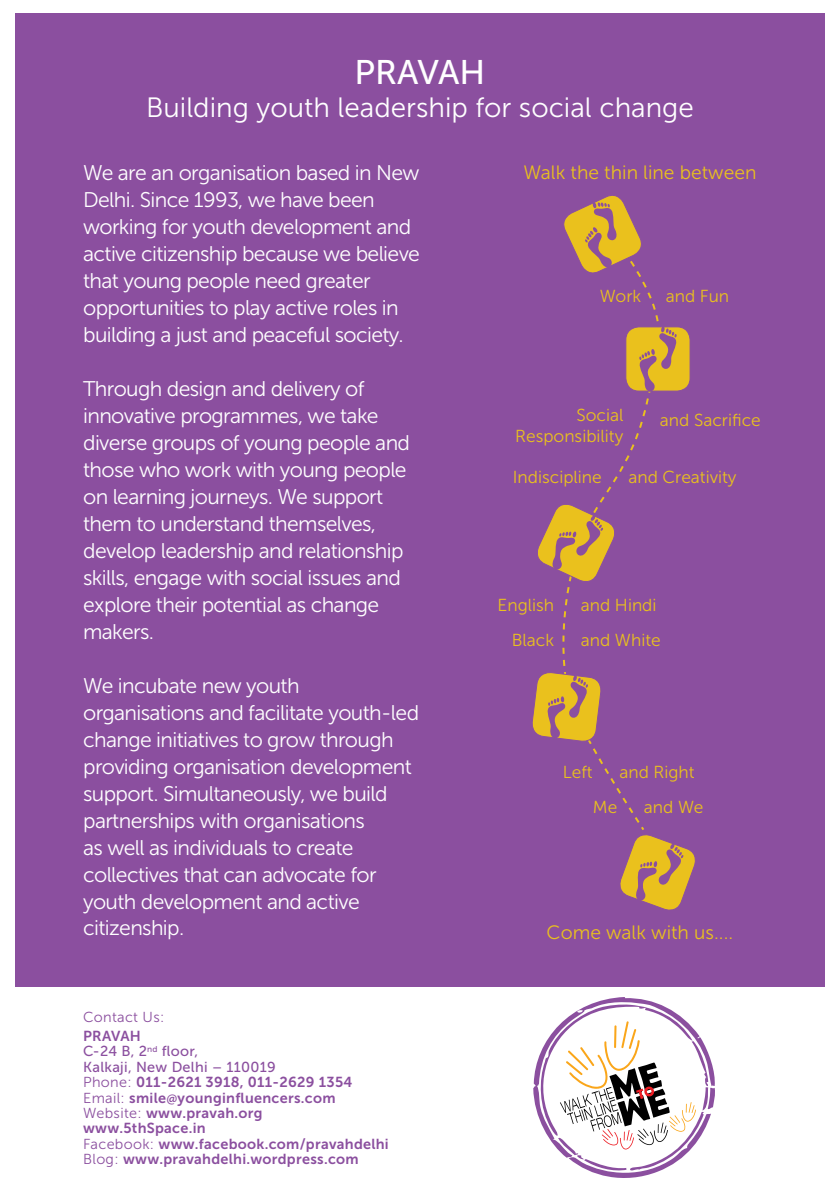
<style>
.page{position:relative;width:840px;height:1191px;background:#fff}
.page>*{position:absolute;margin:0;border:0;box-sizing:border-box;transform-origin:0 0}
.t1{font:34px "Museo Sans 500";color:#fff}
.t2{font:27.8px "Museo Sans 300";color:#fff}
.t3{font:21.2px/27px "Museo Sans 300";letter-spacing:-.03em;color:#fff}
.t4{font:19.2px "Museo Sans 300";color:#eac11d}
.t5{font:17.4px/35.2px "Museo Sans 300";color:#eac11d;text-align:right}
.t6{font:14.4px/15.4px "Museo Sans 700";letter-spacing:.02em;color:#8b4f9f}
.t7{font:14.4px/15.4px "Museo Sans 500";letter-spacing:.02em;color:#8b4f9f}
.t8{font:14.4px "Museo Sans 300";letter-spacing:.02em;color:#8b4f9f}
.s1{font-family:"Museo Sans 300"}
.s2{font-family:"Myriad Pro";font-weight:600}
</style>
<div class="page">
<div style="left:15px;top:13px;width:809px;height:973px;background:#8b4f9f"></div>
<svg style="left:532px;top:195px;width:163px;height:715px"></svg>
<svg style="left:533px;top:997px;width:182px;height:181px"></svg>
<h1 class="t1" style="left:354px;top:53px;width:132px">PRAVAH</h1>
<h2 class="t2" style="left:146px;top:92px;width:549px">Building youth leadership for social change</h2>
<p class="t3" style="left:83px;top:159px;width:338px">We are an organisation based in New Delhi. Since 1993, we have been working for youth development and active citizenship because we believe that young people need greater opportunities to play active roles in building a just and peaceful society.</p>
<p class="t3" style="left:83px;top:375px;width:328px">Through design and delivery of innovative programmes, we take diverse groups of young people and those who work with young people on learning journeys. We support them to understand themselves, develop leadership and relationship skills, engage with social issues and explore their potential as change makers.</p>
<p class="t3" style="left:83px;top:672px;width:337px">We incubate new youth organisations and facilitate youth-led change initiatives to grow through providing organisation development support. Simultaneously, we build partnerships with organisations<br>as well as individuals to create collectives that can advocate for youth development and active citizenship.</p>
<p class="t8" style="left:83px;top:1009px;width:83px">Contact Us:</p>
<p class="t6" style="left:83px;top:1028px;width:59px">PRAVAH</p>
<p class="t7" style="left:83px;top:1043px;width:194px">C-24 B, 2<sup>nd</sup> floor,<br>Kalkaji, N ew Delhi – 110019</p>
<p class="t6" style="left:83px;top:1074px;width:307px"><span class="s1">Phone:</span> 011-2621 3918, 011-2629 1354<br><span class="s1">Email:</span> smile<span class="s2">@</span>younginfluencers.com <span class="s1">Website:</span> www.pravah.org<br>www.5thSpace.in<br><span class="s1">Facebook:</span> www.facebook.com/pravahdelhi <span class="s1">Blog:</span> www.pravahdelhi.wordpress.com</p>
<p class="t4" style="left:523px;top:162px;width:234px">Walk the thin line between</p>
<p class="t5" style="left:599px;top:278px;width:43px">Work</p>
<p class="t5" style="left:665px;top:278px;width:65px">and Fun</p>
<p class="t5" style="left:515px;top:405px;width:110px;line-height:20.8px">Social<br>Responsibility</p>
<p class="t5" style="left:512px;top:460px;width:90px">Indiscipline</p>
<p class="t5" style="left:659px;top:403px;width:102px">and Sacrifice</p>
<p class="t5" style="left:628px;top:460px;width:110px">and Creativity</p>
<p class="t5" style="left:497px;top:588px;width:58px">English<br>Black</p>
<p class="t5" style="left:580px;top:588px;width:81px;text-align:left">and Hindi and White</p>
<p class="t5" style="left:562px;top:754px;width:31px">Left</p>
<p class="t5" style="left:643px;top:753px;width:61px;line-height:36px;text-align:left;text-indent:-25px">and Right and We</p>
<p class="t5" style="left:592px;top:790px;width:26px">Me</p>
<p class="t4" style="left:546px;top:922px;width:188px">Come walk with us....</p>
</div>
